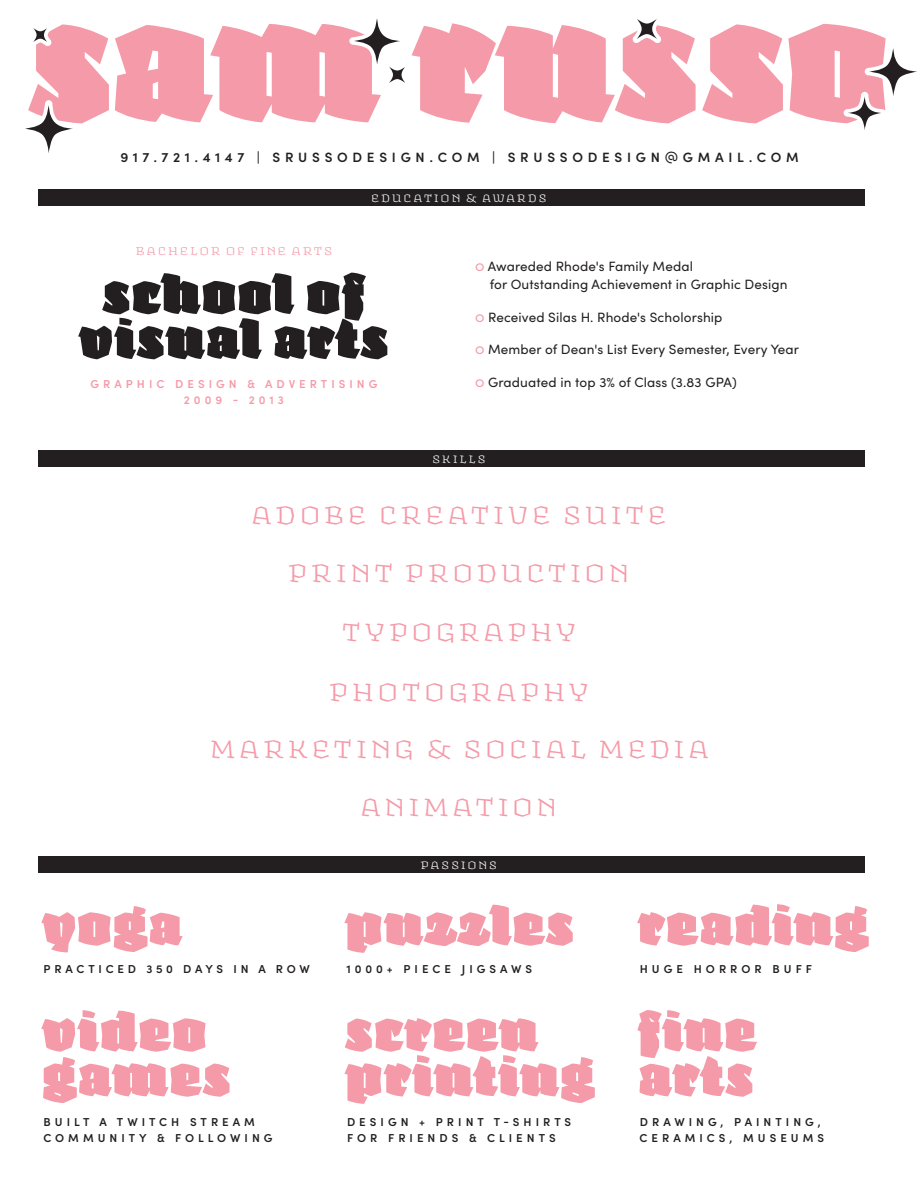
<style>
.page{position:relative;width:918px;height:1188px;background:#fff}
.page>*{position:absolute;margin:0;border:0;box-sizing:border-box;transform-origin:0 0}
.t1{font:900 150px "Fakir Display Pro";letter-spacing:.055em;color:#f59aa8;scale:1.06 1}
.t2{font:900 50.4px "Fakir Display Pro";letter-spacing:.065em;color:#f59aa8;scale:1.06 1}
.t3{font:900 50.4px "Fakir Display Pro";letter-spacing:.065em;color:#231f20;scale:1.06 1}
.t4{font:33px "Fakir Pro Regular Small Caps";letter-spacing:.07em;color:#f59aa8;scale:1.06 1}
.t5{font:15px "Fakir Pro Regular Small Caps";letter-spacing:.085em;color:#f59aa8;scale:1.06 1}
.t6{font:14.25px "Fakir Pro Regular Small Caps";letter-spacing:.09em;color:#fff;scale:1.06 1}
.t7{font:13.5px "Sofia Pro";letter-spacing:.01em;color:#231f20}
.t8{font:600 13.5px "Sofia Pro";letter-spacing:.35em;color:#231f20}
.t9{font:600 11.55px "Sofia Pro";letter-spacing:.35em;color:#231f20}
.t10{font:600 11.55px "Sofia Pro";letter-spacing:.35em;color:#f59aa8}
.t11{font:600 11.55px "Sofia Pro";letter-spacing:.33em;color:#231f20}
.s1{color:#f59aa8}
</style>
<div class="page">
<div style="left:38px;top:189px;width:827px;height:17px;background:#231f20"></div>
<div style="left:38px;top:450px;width:827px;height:17px;background:#231f20"></div>
<div style="left:38px;top:856px;width:827px;height:17px;background:#231f20"></div>
<svg style="left:848px;top:48px;width:69px;height:82px"></svg>
<svg style="left:25px;top:105px;width:48px;height:48px"></svg>
<svg style="left:354px;top:18px;width:52px;height:65px"></svg>
<svg style="left:637px;top:19px;width:20px;height:20px"></svg>
<svg style="left:33px;top:28px;width:14px;height:14px"></svg>
<p class="t1" style="left:33px;top:-30px;width:807px">sam russo</p>
<p class="t8" style="left:120px;top:147px;width:680px">917.721.4147 | SRUSSODESIGN.COM | SRUSSODESIGN@GMAIL.COM</p>
<p class="t6" style="left:371px;top:188px;width:168px">education &amp; awards</p>
<p class="t5" style="left:135px;top:241px;width:188px">bachelor of fine arts</p>
<p class="t3" style="left:104px;top:263px;width:247px">school of</p>
<p class="t3" style="left:80px;top:308px;width:293px">visual arts</p>
<p class="t10" style="left:90px;top:375px;width:289px">GRAPHIC DESIGN &amp; ADVERTISING</p>
<p class="t10" style="left:184px;top:392px;width:101px">2009 - 2013</p>
<p class="t7" style="left:475px;top:257px;width:219px"><span class="s1">Ο</span> Awareded Rhode's Family Medal</p>
<p class="t7" style="left:490px;top:275px;width:299px">for Outstanding Achievement in Graphic Design</p>
<p class="t7" style="left:475px;top:307px;width:249px"><span class="s1">Ο</span> Received Silas H. Rhode's Scholorship</p>
<p class="t7" style="left:475px;top:340px;width:326px"><span class="s1">Ο</span> Member of Dean's List Every Semester, Every Year</p>
<p class="t7" style="left:475px;top:372px;width:263px"><span class="s1">Ο</span> Graduated in top 3% of Class (3.83 GPA)</p>
<p class="t6" style="left:432px;top:449px;width:52px">skills</p>
<p class="t4" style="left:251px;top:492px;width:394px">adobe creative suite</p>
<p class="t4" style="left:288px;top:550px;width:324px">print production</p>
<p class="t4" style="left:342px;top:609px;width:223px">typography</p>
<p class="t4" style="left:329px;top:669px;width:247px">photography</p>
<p class="t4" style="left:209px;top:726px;width:473px">marketing &amp; social media</p>
<p class="t4" style="left:360px;top:783px;width:188px">animation</p>
<p class="t6" style="left:421px;top:855px;width:74px">passions</p>
<p class="t2" style="left:43px;top:894px;width:131px">yoga</p>
<p class="t2" style="left:346px;top:894px;width:216px">puzzles</p>
<p class="t2" style="left:639px;top:894px;width:217px">reading</p>
<p class="t11" style="left:44px;top:961px;width:268px">PRACTICED 350 DAYS IN A ROW</p>
<p class="t9" style="left:347px;top:961px;width:187px">1000+ PIECE JIGSAWS</p>
<p class="t9" style="left:640px;top:961px;width:174px">HUGE HORROR BUFF</p>
<p class="t2" style="left:43px;top:1000px;width:155px">video</p>
<p class="t2" style="left:43px;top:1045px;width:178px">games</p>
<p class="t9" style="left:44px;top:1113px;width:213px">BUILT A TWITCH STREAM</p>
<p class="t9" style="left:43px;top:1130px;width:231px">COMMUNITY &amp; FOLLOWING</p>
<p class="t2" style="left:346px;top:1000px;width:181px">screen</p>
<p class="t2" style="left:346px;top:1045px;width:234px">printing</p>
<p class="t9" style="left:347px;top:1113px;width:226px">DESIGN + PRINT T-SHIRTS</p>
<p class="t9" style="left:347px;top:1130px;width:210px">FOR FRIENDS &amp; CLIENTS</p>
<p class="t2" style="left:639px;top:1000px;width:111px">fine</p>
<p class="t2" style="left:639px;top:1045px;width:109px">arts</p>
<p class="t9" style="left:640px;top:1113px;width:182px">DRAWING, PAINTING,</p>
<p class="t9" style="left:640px;top:1130px;width:186px">CERAMICS, MUSEUMS</p>
</div>
